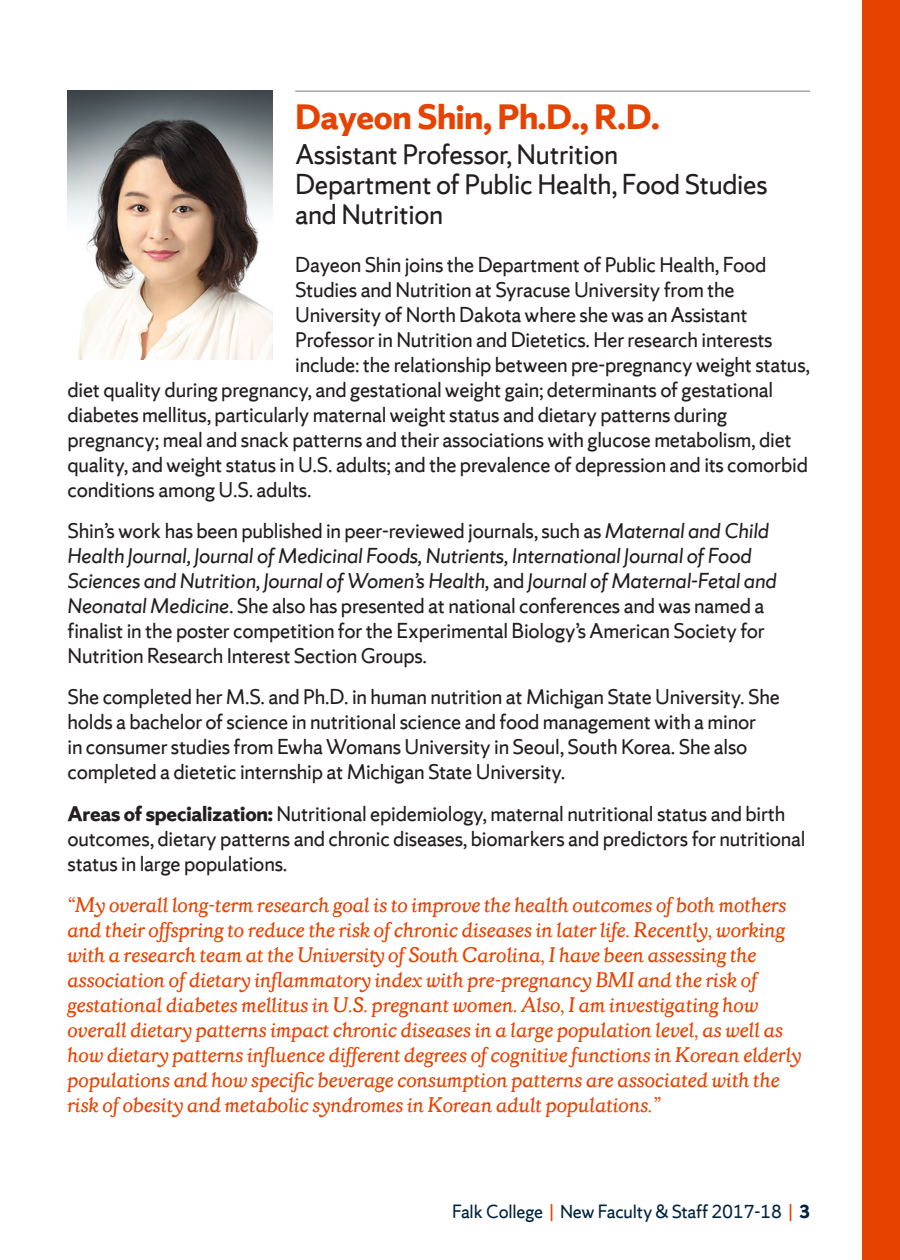
<style>
.page{position:relative;width:900px;height:1260px;background:#fff}
.page>*{position:absolute;margin:0;border:0;box-sizing:border-box;transform-origin:0 0}
.t1{font:700 37.5px "Sherman Sans";letter-spacing:-.01em;color:#e74300}
.t2{font:30px/30px "Sherman Sans";letter-spacing:-.01em;color:#231f20}
.t3{font:22.5px/25px "Sherman Sans";letter-spacing:-.01em;color:#231f20}
.t4{font:italic 22.5px/25px "Sherman Serif";letter-spacing:-.005em;color:#e74300}
.t5{font:20px "Sherman Sans";letter-spacing:-.01em;color:#002340}
.s1{font-style:italic}
.s2{font-weight:700}
.s3{color:#e74300}
</style>
<div class="page">
<div style="left:862px;top:0;width:38px;height:1260px;background:#e74300"></div>
<hr style="left:295px;top:91px;width:515px;height:1px;background:#939598">
<img style="left:68px;top:90px;width:205px;height:270px">
<h1 class="t1" style="left:295px;top:94px;width:366px">Dayeon Shin, Ph.D., R.D.</h1>
<h2 class="t2" style="left:295px;top:140px;width:474px">Assistant Professor, Nutrition<br>Department of Public Health, Food Studies and Nutrition</h2>
<p class="t3" style="left:295px;top:252px;width:473px">Dayeon Shin joins the Department of Public Health, Food</p>
<p class="t3" style="left:295px;top:277px;width:441px">Studies and Nutrition at Syracuse University from the</p>
<p class="t3" style="left:295px;top:302px;width:454px">University of North Dakota where she was an Assistant</p>
<p class="t3" style="left:295px;top:327px;width:479px">Professor in Nutrition and Dietetics. Her research interests</p>
<p class="t3" style="left:295px;top:352px;width:516px">include: the relationship between pre-pregnancy weight status,</p>
<p class="t3" style="left:68px;top:377px;width:707px">diet quality during pregnancy, and gestational weight gain; determinants of gestational</p>
<p class="t3" style="left:68px;top:402px;width:661px">diabetes mellitus, particularly maternal weight status and dietary patterns during</p>
<p class="t3" style="left:68px;top:427px;width:726px">pregnancy; meal and snack patterns and their associations with glucose metabolism, diet</p>
<p class="t3" style="left:68px;top:452px;width:742px">quality, and weight status in U.S. adults; and the prevalence of depression and its comorbid</p>
<p class="t3" style="left:68px;top:477px;width:246px">conditions among U.S. adults.</p>
<p class="t3" style="left:68px;top:518px;width:711px">Shin’s work has been published in peer-reviewed journals, such as <span class="s1">Maternal and Child Health Journal, Journal of Medicinal Foods, Nutrients, International Journal of Food Sciences and Nutrition, Journal of Women’s Health,</span> and <span class="s1">Journal of Maternal-Fetal and Neonatal Medicine</span>. She also has presented at national conferences and was named a finalist in the poster competition for the Experimental Biology’s American Society for Nutrition Research Interest Section Groups.</p>
<p class="t3" style="left:68px;top:684px;width:714px">She completed her M.S. and Ph.D. in human nutrition at Michigan State University. She holds a bachelor of science in nutritional science and food management with a minor<br>in consumer studies from Ewha Womans University in Seoul, South Korea. She also completed a dietetic internship at Michigan State University.</p>
<p class="t3" style="left:68px;top:801px;width:740px"><span class="s2">Areas of specialization:</span> Nutritional epidemiology, maternal nutritional status and birth outcomes, dietary patterns and chronic diseases, biomarkers and predictors for nutritional status in large populations.</p>
<p class="t4" style="left:68px;top:892px;width:736px">“My overall long-term research goal is to improve the health outcomes of both mothers and their offspring to reduce the risk of chronic diseases in later life. Recently, working with a research team at the University of South Carolina, I have been assessing the association of dietary inflammatory index with pre-pregnancy BMI and the risk of gestational diabetes mellitus in U.S. pregnant women. Also, I am investigating how overall dietary patterns impact chronic diseases in a large population level, as well as how dietary patterns influence different degrees of cognitive functions in Korean elderly populations and how specific beverage consumption patterns are associated with the risk of obesity and metabolic syndromes in Korean adult populations.”</p>
<p class="t5" style="left:452px;top:1199px;width:359px">Falk College <span class="s3">|</span> New Faculty &amp; Staff 2017-18 <span class="s3">|</span> <span class="s2">3</span></p>
</div>
